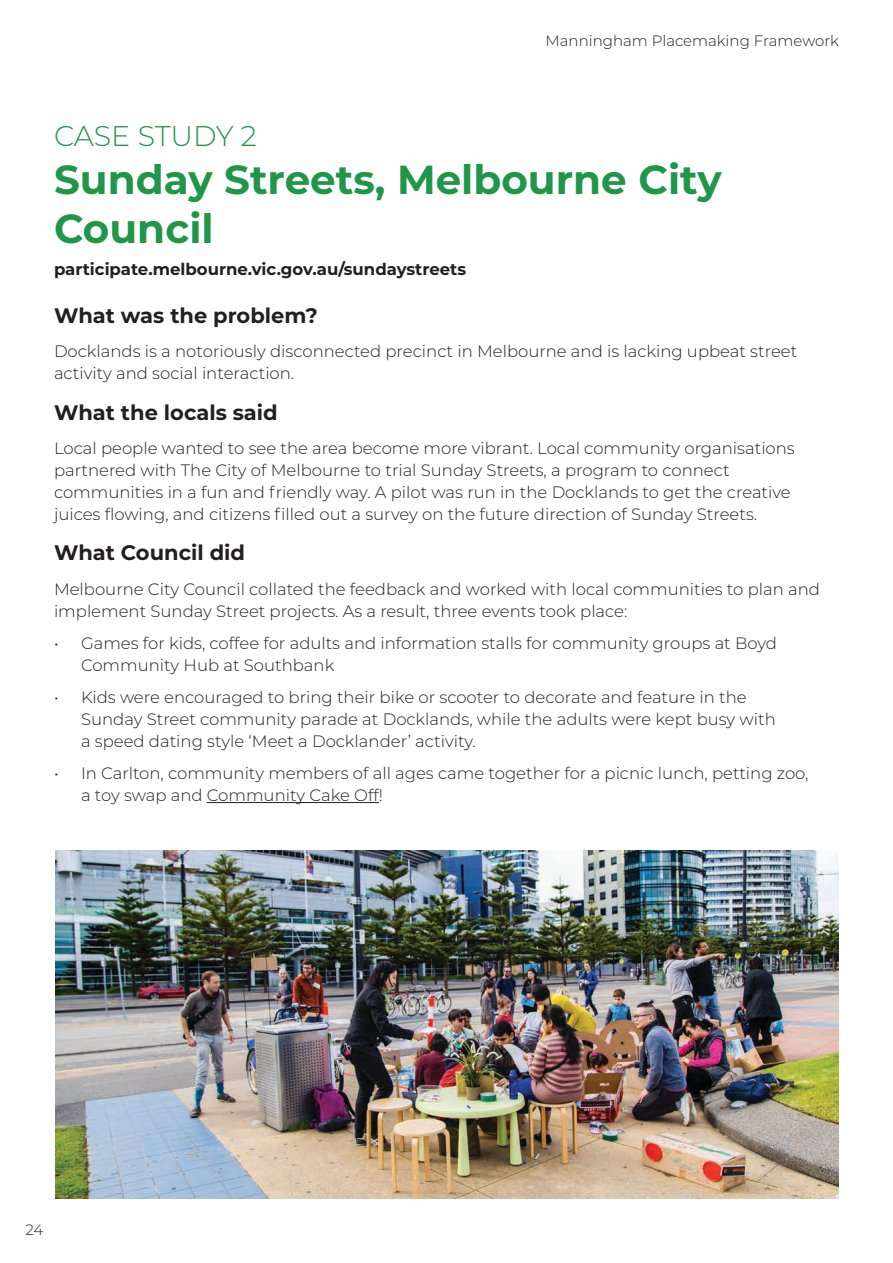
<style>
.page{position:relative;width:893px;height:1263px;background:#fff}
.page>*{position:absolute;margin:0;border:0;box-sizing:border-box;transform-origin:0 0}
.PF_body_copy{font:700 40.5px/48.8px "Montserrat";color:#209649}
.PF_body_copy-2{font:300 28.5px "Montserrat";letter-spacing:-.01em;color:#209649}
.t1{font:700 21px "Montserrat";color:#231f20}
.PF_body_copy-3{font:300 16.5px/21.8px "Montserrat";color:#231f20}
.PF_body_copy-4{font:700 16.5px "Montserrat";color:#231f20}
.t2{font:300 15px "Montserrat";color:#231f20}
</style>
<div class="page">
<hr style="left:207px;top:802px;width:172px;height:1px;background:#231f20">
<img style="left:56px;top:850px;width:783px;height:348px">
<p class="t2" style="left:545px;top:31px;width:295px">Manningham Placemaking Framework</p>
<p class="PF_body_copy-2" style="left:54px;top:116px;width:204px">CASE STUDY 2</p>
<p class="PF_body_copy" style="left:54px;top:153px;width:669px">Sunday Streets, Melbourne City<br>Council</p>
<p class="PF_body_copy-4" style="left:54px;top:258px;width:414px">participate.melbourne.vic.gov.au/sundaystreets</p>
<h2 class="t1" style="left:54px;top:300px;width:265px">What was the problem?</h2>
<p class="PF_body_copy-3" style="left:54px;top:340px;width:745px">Docklands is a notoriously disconnected precinct in Melbourne and is lacking upbeat street activity and social interaction.</p>
<h2 class="t1" style="left:54px;top:397px;width:225px">What the locals said</h2>
<p class="PF_body_copy-3" style="left:54px;top:437px;width:742px">Local people wanted to see the area become more vibrant. Local community organisations partnered with The City of Melbourne to trial Sunday Streets, a program to connect communities in a fun and friendly way. A pilot was run in the Docklands to get the creative juices flowing, and citizens filled out a survey on the future direction of Sunday Streets.</p>
<h2 class="t1" style="left:54px;top:538px;width:193px">What Council did</h2>
<p class="PF_body_copy-3" style="left:54px;top:578px;width:767px">Melbourne City Council collated the feedback and worked with local communities to plan and implement Sunday Street projects. As a result, three events took place:</p>
<p class="PF_body_copy-3" style="left:81px;top:632px;width:698px;text-indent:-27px">• Games for kids, coffee for adults and information stalls for community groups at Boyd<br>Community Hub at Southbank</p>
<p class="PF_body_copy-3" style="left:81px;top:686px;width:696px;text-indent:-27px">• Kids were encouraged to bring their bike or scooter to decorate and feature in the<br>Sunday Street community parade at Docklands, while the adults were kept busy with a speed dating style ‘Meet a Docklander’ activity.</p>
<p class="PF_body_copy-3" style="left:81px;top:762px;width:729px;text-indent:-27px">• In Carlton, community members of all ages came together for a picnic lunch, petting zoo, a toy swap and Community Cake Off!</p>
<p class="t2" style="left:26px;top:1220px;width:19px">24</p>
</div>
